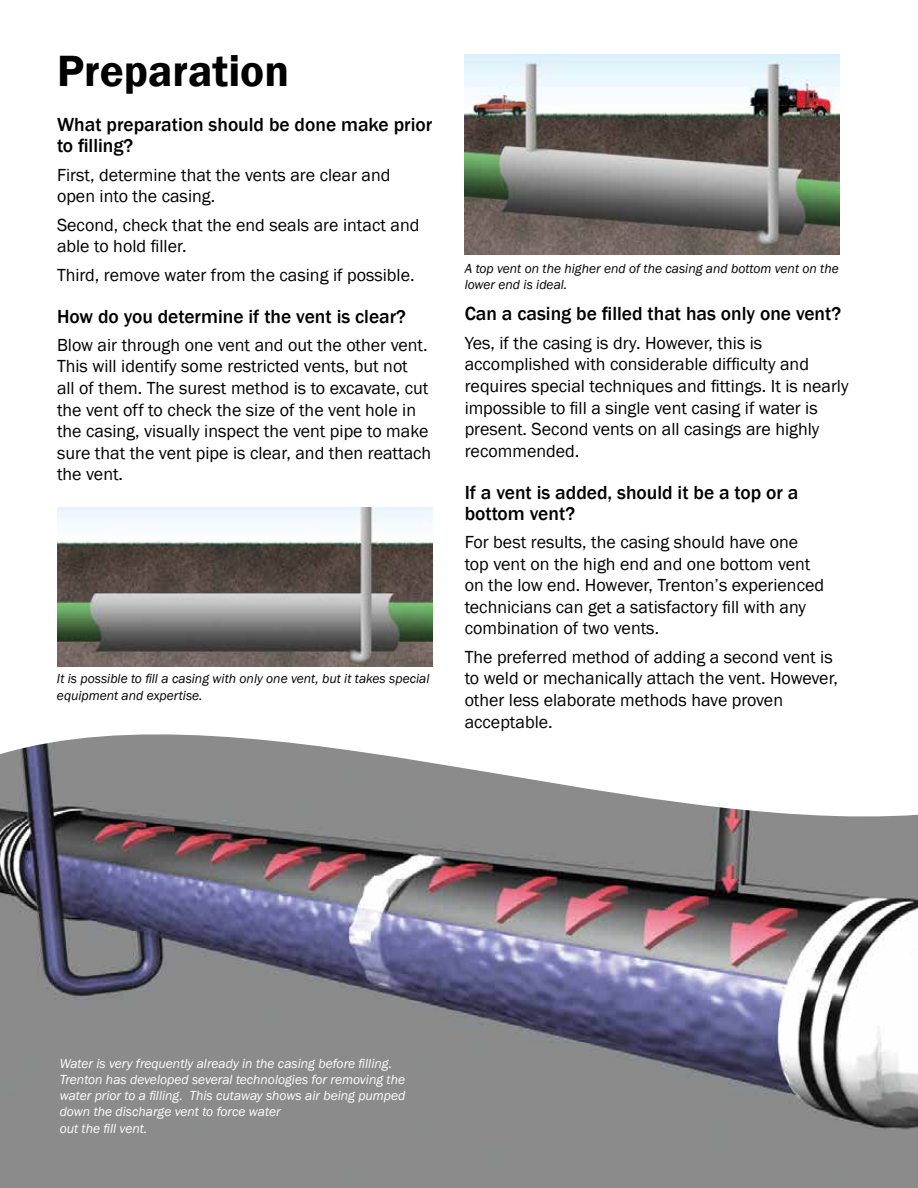
<style>
.page{position:relative;width:918px;height:1188px;background:#fff}
.page>*{position:absolute;margin:0;border:0;box-sizing:border-box;transform-origin:0 0}
.t1{font:600 45px "Franklin Gothic";color:#000}
.t2{font:500 19.5px/21px "Franklin Gothic";color:#000}
.t3{font:18px/21.6px "Franklin Gothic";color:#000}
.t4{font:italic 13.5px/16.2px "Franklin Gothic";color:#fff}
.t5{font:italic 13.5px/16.2px "Franklin Gothic";color:#000}
</style>
<div class="page">
<img style="left:0;top:836px;width:918px;height:352px">
<svg style="left:0;top:647px;width:918px;height:189px"></svg>
<img style="left:465px;top:54px;width:375px;height:201px">
<img style="left:57px;top:508px;width:375px;height:158px">
<svg style="left:917px;top:647px;width:1px;height:18px"></svg>
<h1 class="t1" style="left:57px;top:43px;width:234px">Preparation</h1>
<p class="t2" style="left:57px;top:114px;width:377px">What preparation should be done make prior to filling?</p>
<p class="t3" style="left:57px;top:164px;width:335px">First, determine that the vents are clear and open into the casing.</p>
<p class="t3" style="left:57px;top:214px;width:364px">Second, check that the end seals are intact and able to hold filler.</p>
<p class="t3" style="left:57px;top:264px;width:359px">Third, remove water from the casing if possible.</p>
<p class="t2" style="left:57px;top:306px;width:351px">How do you determine if the vent is clear?</p>
<p class="t3" style="left:57px;top:334px;width:376px">Blow air through one vent and out the other vent.<br>This will identify some restricted vents, but not<br>all of them. The surest method is to excavate, cut the vent off to check the size of the vent hole in the casing, visually inspect the vent pipe to make sure that the vent pipe is clear, and then reattach the vent.</p>
<p class="t5" style="left:57px;top:671px;width:374px">It is possible to fill a casing with only one vent, but it takes special equipment and expertise.</p>
<p class="t5" style="left:465px;top:261px;width:376px">A top vent on the higher end of the casing and bottom vent on the lower end is ideal.</p>
<p class="t2" style="left:465px;top:304px;width:378px">Can a casing be filled that has only one vent?</p>
<p class="t3" style="left:465px;top:332px;width:385px">Yes, if the casing is dry. However, this is accomplished with considerable difficulty and requires special techniques and fittings. It is nearly impossible to fill a single vent casing if water is present. Second vents on all casings are highly recommended.</p>
<p class="t2" style="left:465px;top:482px;width:335px">If a vent is added, should it be a top or a bottom vent?</p>
<p class="t3" style="left:465px;top:532px;width:361px">For best results, the casing should have one top vent on the high end and one bottom vent on the low end. However, Trenton’s experienced technicians can get a satisfactory fill with any combination of two vents.</p>
<p class="t3" style="left:465px;top:646px;width:375px">The preferred method of adding a second vent is to weld or mechanically attach the vent. However, other less elaborate methods have proven acceptable.</p>
<p class="t4" style="left:60px;top:1056px;width:347px">Water is very frequently already in the casing before filling.<br>Trenton has developed several technologies for removing the water prior to a filling. This cutaway shows air being pumped down the discharge vent to force water<br>out the fill vent.</p>
</div>
